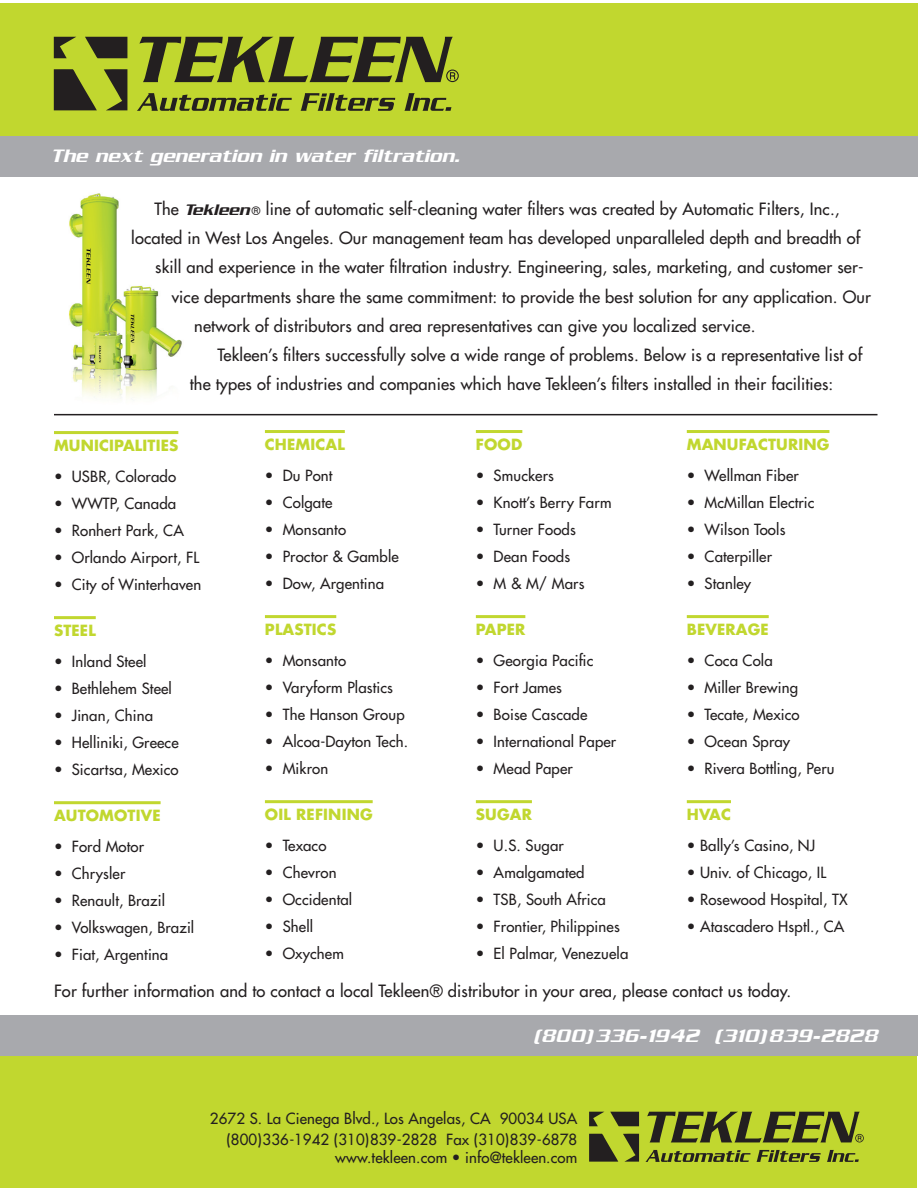
<style>
.page{position:relative;width:918px;height:1188px;background:#fff}
.page>*{position:absolute;margin:0;border:0;box-sizing:border-box;transform-origin:0 0}
.t1{font:italic 19.5px "Serpentine ICG";letter-spacing:.01em;color:#fff}
.t2{font:italic 19.5px "Serpentine ICG";letter-spacing:.03em;color:#fff}
.Tekleen_Body_Copy{font:16.5px/29.2px "Futura";letter-spacing:.01em;color:#231f20}
.Tekleen_Bullet_List{font:15px "Futura";letter-spacing:.01em;color:#231f20}
.Tekleen_Filter_Heade{font:700 15px "Futura";letter-spacing:.01em;color:#c1d72f}
.s1{font-family:"Serpentine ICG";font-style:italic}
.s2{font-family:"Serpentine ICG";font-size:13.5px}
</style>
<div class="page">
<div style="left:0;top:3px;width:918px;height:145px;background:#c1d72f"></div>
<div style="left:1px;top:1042px;width:916px;height:146px;background:#c1d72f"></div>
<div style="left:0;top:136px;width:918px;height:41px;background:#a8a9ad"></div>
<div style="left:0;top:1015px;width:918px;height:41px;background:#a8a9ad"></div>
<svg style="left:139px;top:37px;width:320px;height:45px"></svg>
<svg style="left:137px;top:93px;width:155px;height:18px"></svg>
<svg style="left:301px;top:93px;width:94px;height:18px"></svg>
<svg style="left:404px;top:93px;width:47px;height:18px"></svg>
<svg style="left:54px;top:37px;width:22px;height:21px"></svg>
<svg style="left:54px;top:69px;width:43px;height:41px"></svg>
<svg style="left:85px;top:37px;width:42px;height:21px"></svg>
<svg style="left:104px;top:69px;width:23px;height:41px"></svg>
<svg style="left:647px;top:1112px;width:217px;height:30px"></svg>
<svg style="left:645px;top:1150px;width:176px;height:12px"></svg>
<svg style="left:827px;top:1150px;width:32px;height:12px"></svg>
<svg style="left:589px;top:1112px;width:15px;height:14px"></svg>
<svg style="left:610px;top:1112px;width:29px;height:14px"></svg>
<svg style="left:589px;top:1134px;width:50px;height:28px"></svg>
<img style="left:54px;top:193px;width:143px;height:223px">
<hr style="left:54px;top:414px;width:824px;height:1px;background:#231f20">
<hr style="left:54px;top:431px;width:124px;height:3px;background:#c1d72f">
<hr style="left:54px;top:616px;width:42px;height:3px;background:#c1d72f">
<hr style="left:54px;top:801px;width:107px;height:3px;background:#c1d72f">
<hr style="left:265px;top:430px;width:80px;height:3px;background:#c1d72f">
<hr style="left:265px;top:615px;width:71px;height:3px;background:#c1d72f">
<hr style="left:265px;top:800px;width:108px;height:3px;background:#c1d72f">
<hr style="left:476px;top:430px;width:46px;height:3px;background:#c1d72f">
<hr style="left:476px;top:615px;width:49px;height:3px;background:#c1d72f">
<hr style="left:476px;top:800px;width:56px;height:3px;background:#c1d72f">
<hr style="left:687px;top:430px;width:142px;height:3px;background:#c1d72f">
<hr style="left:687px;top:615px;width:82px;height:3px;background:#c1d72f">
<hr style="left:687px;top:800px;width:44px;height:3px;background:#c1d72f">
<p class="t1" style="left:50px;top:145px;width:411px">The next generation in water filtration.</p>
<p class="Tekleen_Body_Copy" style="left:154px;top:194px;width:687px">The <span class="s1">Tekleen</span><span class="s2">®</span> line of automatic self-cleaning water filters was created by Automatic Filters, Inc.,</p>
<p class="Tekleen_Body_Copy" style="left:131px;top:224px;width:731px">located in West Los Angeles. Our management team has developed unparalleled depth and breadth of</p>
<p class="Tekleen_Body_Copy" style="left:155px;top:253px;width:710px">skill and experience in the water filtration industry. Engineering, sales, marketing, and customer ser-</p>
<p class="Tekleen_Body_Copy" style="left:172px;top:282px;width:701px">vice departments share the same commitment: to provide the best solution for any application. Our</p>
<p class="Tekleen_Body_Copy" style="left:194px;top:311px;width:563px">network of distributors and area representatives can give you localized service.</p>
<p class="Tekleen_Body_Copy" style="left:190px;top:341px;width:674px;text-indent:28px">Tekleen’s filters successfully solve a wide range of problems. Below is a representative list of the types of industries and companies which have Tekleen’s filters installed in their facilities:</p>
<p class="Tekleen_Filter_Heade" style="left:54px;top:435px;width:126px">MUNICIPALITIES</p>
<p class="Tekleen_Bullet_List" style="left:54px;top:467px;width:124px">• USBR, Colorado</p>
<p class="Tekleen_Bullet_List" style="left:54px;top:494px;width:124px">• WWTP, Canada</p>
<p class="Tekleen_Bullet_List" style="left:54px;top:521px;width:131px">• Ronhert Park, CA</p>
<p class="Tekleen_Bullet_List" style="left:54px;top:548px;width:147px">• Orlando Airport, FL</p>
<p class="Tekleen_Bullet_List" style="left:54px;top:575px;width:149px">• City of Winterhaven</p>
<p class="Tekleen_Filter_Heade" style="left:54px;top:620px;width:43px">STEE L</p>
<p class="Tekleen_Bullet_List" style="left:54px;top:652px;width:94px">• Inland Steel</p>
<p class="Tekleen_Bullet_List" style="left:54px;top:679px;width:119px">• Bethlehem Steel</p>
<p class="Tekleen_Bullet_List" style="left:54px;top:706px;width:101px">• Jinan, China</p>
<p class="Tekleen_Bullet_List" style="left:54px;top:733px;width:126px">• Helliniki, Greece</p>
<p class="Tekleen_Bullet_List" style="left:54px;top:760px;width:126px">• Sicartsa, Mexico</p>
<p class="Tekleen_Filter_Heade" style="left:54px;top:805px;width:91px">AUTOMOTIVE</p>
<p class="Tekleen_Bullet_List" style="left:54px;top:837px;width:92px">• Ford Motor</p>
<p class="Tekleen_Bullet_List" style="left:54px;top:864px;width:73px">• Chrysler</p>
<p class="Tekleen_Bullet_List" style="left:54px;top:891px;width:113px">• Renault, Brazil</p>
<p class="Tekleen_Bullet_List" style="left:54px;top:918px;width:142px">• Volkswagen, Brazil</p>
<p class="Tekleen_Bullet_List" style="left:54px;top:945px;width:116px">• Fiat, Argentina</p>
<p class="Tekleen_Filter_Heade" style="left:265px;top:434px;width:81px">CHEMICAL</p>
<p class="Tekleen_Bullet_List" style="left:265px;top:466px;width:69px">• Du Pont</p>
<p class="Tekleen_Bullet_List" style="left:265px;top:493px;width:69px">• Colgate</p>
<p class="Tekleen_Bullet_List" style="left:265px;top:520px;width:83px">• Monsanto</p>
<p class="Tekleen_Bullet_List" style="left:265px;top:547px;width:135px">• Proctor &amp; Gamble</p>
<p class="Tekleen_Bullet_List" style="left:265px;top:574px;width:121px">• Dow, Argentina</p>
<p class="Tekleen_Filter_Heade" style="left:265px;top:619px;width:73px">PLASTICS</p>
<p class="Tekleen_Bullet_List" style="left:265px;top:651px;width:83px">• Monsanto</p>
<p class="Tekleen_Bullet_List" style="left:265px;top:678px;width:130px">• Varyform Plastics</p>
<p class="Tekleen_Bullet_List" style="left:265px;top:705px;width:141px">• The Hanson Group</p>
<p class="Tekleen_Bullet_List" style="left:265px;top:732px;width:145px">• Alcoa-Dayton Tech.</p>
<p class="Tekleen_Bullet_List" style="left:265px;top:759px;width:65px">• Mikron</p>
<p class="Tekleen_Filter_Heade" style="left:265px;top:804px;width:69px">OIL REFININ</p>
<p class="Tekleen_Filter_Heade" style="left:360px;top:804px;width:14px">G</p>
<p class="Tekleen_Bullet_List" style="left:265px;top:836px;width:63px">• Texaco</p>
<p class="Tekleen_Bullet_List" style="left:265px;top:863px;width:73px">• Chevron</p>
<p class="Tekleen_Bullet_List" style="left:265px;top:890px;width:89px">• Occidental</p>
<p class="Tekleen_Bullet_List" style="left:265px;top:917px;width:50px">• Shell</p>
<p class="Tekleen_Bullet_List" style="left:265px;top:944px;width:80px">• Oxychem</p>
<p class="Tekleen_Filter_Heade" style="left:476px;top:434px;width:48px">FOOD</p>
<p class="Tekleen_Bullet_List" style="left:476px;top:466px;width:79px">• Smuckers</p>
<p class="Tekleen_Bullet_List" style="left:476px;top:493px;width:137px">• Knott’s Berry Farm</p>
<p class="Tekleen_Bullet_List" style="left:476px;top:520px;width:102px">• Turner Foods</p>
<p class="Tekleen_Bullet_List" style="left:476px;top:547px;width:96px">• Dean Foods</p>
<p class="Tekleen_Bullet_List" style="left:476px;top:574px;width:110px">• M &amp; M/ Mars</p>
<p class="Tekleen_Filter_Heade" style="left:476px;top:619px;width:51px">PAPER</p>
<p class="Tekleen_Bullet_List" style="left:476px;top:651px;width:119px">• Georgia Pacific</p>
<p class="Tekleen_Bullet_List" style="left:476px;top:678px;width:88px">• Fort James</p>
<p class="Tekleen_Bullet_List" style="left:476px;top:705px;width:113px">• Boise Cascade</p>
<p class="Tekleen_Bullet_List" style="left:476px;top:732px;width:142px">• International Paper</p>
<p class="Tekleen_Bullet_List" style="left:476px;top:759px;width:98px">• Mead Paper</p>
<p class="Tekleen_Filter_Heade" style="left:476px;top:804px;width:58px">SUGAR</p>
<p class="Tekleen_Bullet_List" style="left:476px;top:836px;width:89px">• U.S. Sugar</p>
<p class="Tekleen_Bullet_List" style="left:476px;top:863px;width:110px">• Amalgamated</p>
<p class="Tekleen_Bullet_List" style="left:476px;top:890px;width:132px">• TSB, South Africa</p>
<p class="Tekleen_Bullet_List" style="left:476px;top:917px;width:145px">• Frontier, Philippines</p>
<p class="Tekleen_Bullet_List" style="left:476px;top:944px;width:154px">• El Palmar, Venezuela</p>
<p class="Tekleen_Filter_Heade" style="left:687px;top:434px;width:144px">MANUFACTURING</p>
<p class="Tekleen_Bullet_List" style="left:687px;top:466px;width:113px">• Wellman Fiber</p>
<p class="Tekleen_Bullet_List" style="left:687px;top:493px;width:129px">• McMillan Electric</p>
<p class="Tekleen_Bullet_List" style="left:687px;top:520px;width:100px">• Wilson Tools</p>
<p class="Tekleen_Bullet_List" style="left:687px;top:547px;width:87px">• Caterpiller</p>
<p class="Tekleen_Bullet_List" style="left:687px;top:574px;width:66px">• Stanley</p>
<p class="Tekleen_Filter_Heade" style="left:687px;top:619px;width:11px">BEVE</p>
<p class="Tekleen_Filter_Heade" style="left:725px;top:619px;width:43px">RAGE</p>
<p class="Tekleen_Bullet_List" style="left:687px;top:651px;width:87px">• Coca Cola</p>
<p class="Tekleen_Bullet_List" style="left:687px;top:678px;width:113px">• Miller Brewing</p>
<p class="Tekleen_Bullet_List" style="left:687px;top:705px;width:114px">• Tecate, Mexico</p>
<p class="Tekleen_Bullet_List" style="left:687px;top:732px;width:105px">• Ocean Spray</p>
<p class="Tekleen_Bullet_List" style="left:687px;top:759px;width:149px">• Rivera Bottling, Peru</p>
<p class="Tekleen_Filter_Heade" style="left:687px;top:804px;width:46px">HVAC</p>
<p class="Tekleen_Bullet_List" style="left:687px;top:836px;width:130px">• Bally’s Casino, NJ</p>
<p class="Tekleen_Bullet_List" style="left:687px;top:863px;width:141px">• Univ. of Chicago, IL</p>
<p class="Tekleen_Bullet_List" style="left:687px;top:890px;width:162px">• Rosewood Hospital, TX</p>
<p class="Tekleen_Bullet_List" style="left:687px;top:917px;width:159px">• Atascadero Hsptl., CA</p>
<p class="Tekleen_Body_Copy" style="left:54px;top:977px;width:739px">For further information and to contact a local Tekleen® distributor in your area, please contact us today.</p>
<p class="t2" style="left:534px;top:1025px;width:345px">(800) 336-1942 (310)839-2828</p>
<p class="Tekleen_Bullet_List" style="left:210px;top:1109px;width:369px">2672 S. La Cienega Blvd., Los Angelas, CA 90034 USA</p>
<p class="Tekleen_Bullet_List" style="left:226px;top:1130px;width:352px">(800)336-1942 (310)839-2828 Fax (310)839-6878</p>
<p class="Tekleen_Bullet_List" style="left:335px;top:1148px;width:244px">www.tekleen.com • info@tekleen.com</p>
</div>
